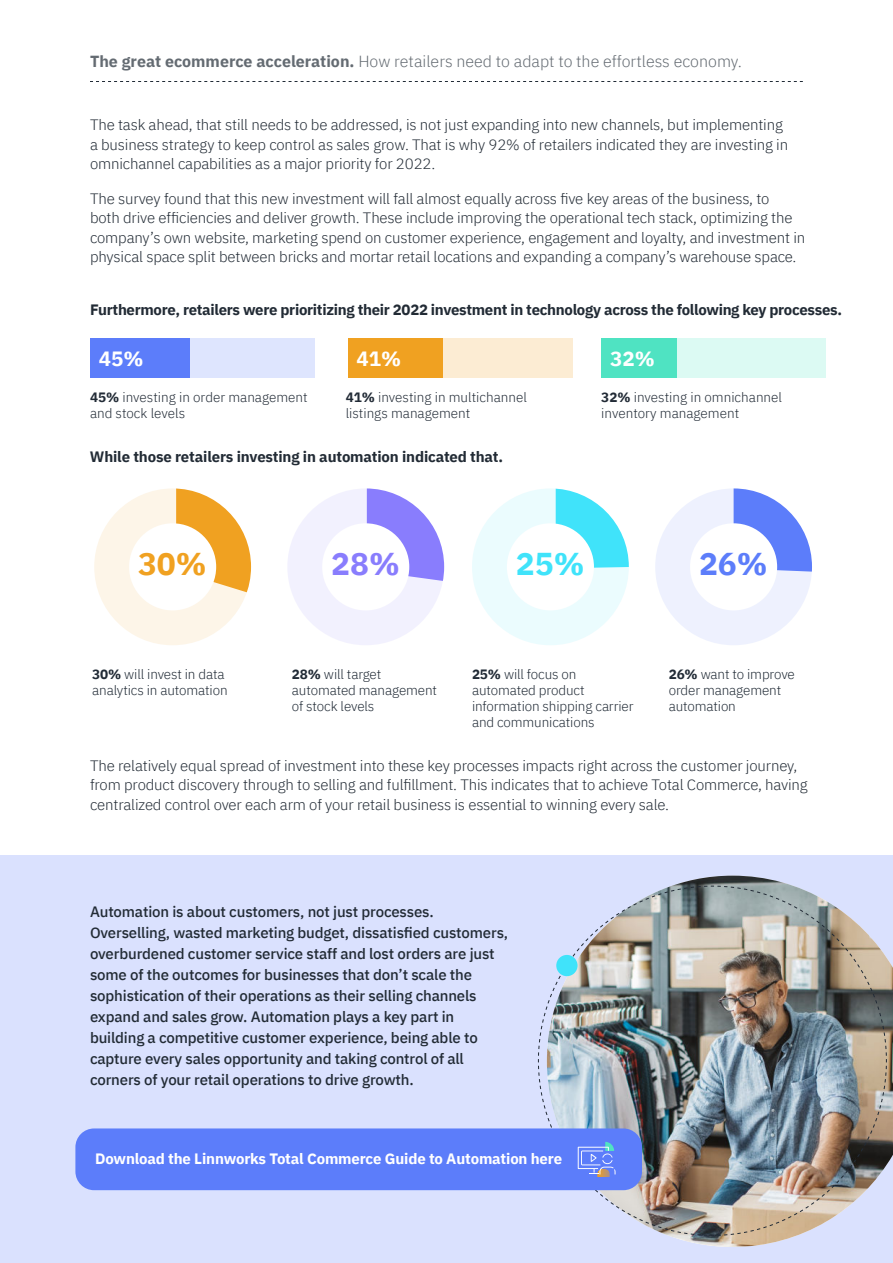
<style>
.page{position:relative;width:893px;height:1263px;background:#fff}
.page>*{position:absolute;margin:0;border:0;box-sizing:border-box;transform-origin:0 0}
.t1{font:700 31.5px "IBM Plex Sans";color:#f0a121}
.t2{font:700 31.5px "IBM Plex Sans";color:#897dfd}
.t3{font:700 31.5px "IBM Plex Sans";color:#40e3fa}
.t4{font:700 31.5px "IBM Plex Sans";color:#5c7dfa}
.t5{font:700 20.55px "IBM Plex Sans";color:#fff}
.t6{font:300 16.05px "IBM Plex Sans";color:#646b72}
.t7{font:300 15px/19.5px "IBM Plex Sans";letter-spacing:-.01em;color:#222b35}
.t8{font:500 15px/21px "IBM Plex Sans";letter-spacing:-.01em;color:#222b35}
.t9{font:700 15px "IBM Plex Sans";letter-spacing:-.02em;color:#222b35}
.t10{font:700 15px "IBM Plex Sans";letter-spacing:-.01em;color:#fff}
.t11{font:300 13.5px/16.2px "IBM Plex Sans";letter-spacing:-.01em;color:#212b36}
.t12{font:300 13.5px/16.2px "IBM Plex Sans";color:#222b36}
.s1{font-weight:700}
</style>
<div class="page">
<svg style="left:90px;top:81px;width:713px;height:1px"></svg>
<div style="left:90px;top:338px;width:22px;height:40px;background:#5c7dfa"></div>
<div style="left:112px;top:338px;width:23px;height:40px;background:#5c7dfa"></div>
<div style="left:135px;top:338px;width:22px;height:40px;background:#5c7dfa"></div>
<div style="left:225px;top:338px;width:22px;height:40px;background:#dee5fe"></div>
<div style="left:157px;top:338px;width:23px;height:40px;background:#5c7dfa"></div>
<div style="left:180px;top:338px;width:22px;height:40px;background:#dee5fe"></div>
<div style="left:202px;top:338px;width:23px;height:40px;background:#dee5fe"></div>
<div style="left:270px;top:338px;width:22px;height:40px;background:#dee5fe"></div>
<div style="left:292px;top:338px;width:22px;height:40px;background:#dee5fe"></div>
<div style="left:247px;top:338px;width:23px;height:40px;background:#dee5fe"></div>
<div style="left:348px;top:338px;width:22px;height:40px;background:#f0a121"></div>
<div style="left:370px;top:338px;width:23px;height:40px;background:#f0a121"></div>
<div style="left:393px;top:338px;width:22px;height:40px;background:#f0a121"></div>
<div style="left:482px;top:338px;width:23px;height:40px;background:#fcecd3"></div>
<div style="left:179px;top:338px;width:11px;height:40px;background:#5c7dfa"></div>
<div style="left:415px;top:338px;width:23px;height:40px;background:#f0a121"></div>
<div style="left:438px;top:338px;width:22px;height:40px;background:#fcecd3"></div>
<div style="left:460px;top:338px;width:22px;height:40px;background:#fcecd3"></div>
<div style="left:527px;top:338px;width:23px;height:40px;background:#fcecd3"></div>
<div style="left:550px;top:338px;width:22px;height:40px;background:#fcecd3"></div>
<div style="left:505px;top:338px;width:22px;height:40px;background:#fcecd3"></div>
<div style="left:434px;top:338px;width:9px;height:40px;background:#f0a121"></div>
<div style="left:601px;top:338px;width:23px;height:40px;background:#4fe3c2"></div>
<div style="left:624px;top:338px;width:22px;height:40px;background:#4fe3c2"></div>
<div style="left:646px;top:338px;width:23px;height:40px;background:#4fe3c2"></div>
<div style="left:736px;top:338px;width:22px;height:40px;background:#dcfaf3"></div>
<div style="left:669px;top:338px;width:22px;height:40px;background:#dcfaf3"></div>
<div style="left:691px;top:338px;width:22px;height:40px;background:#dcfaf3"></div>
<div style="left:713px;top:338px;width:23px;height:40px;background:#dcfaf3"></div>
<div style="left:781px;top:338px;width:22px;height:40px;background:#dcfaf3"></div>
<div style="left:803px;top:338px;width:23px;height:40px;background:#dcfaf3"></div>
<div style="left:758px;top:338px;width:23px;height:40px;background:#dcfaf3"></div>
<div style="left:665px;top:338px;width:12px;height:40px;background:#4fe3c2"></div>
<svg style="left:94px;top:488px;width:158px;height:157px"></svg>
<svg style="left:288px;top:488px;width:157px;height:157px"></svg>
<svg style="left:472px;top:488px;width:340px;height:157px"></svg>
<div style="left:0;top:855px;width:893px;height:408px;background:#dae1fe"></div>
<img style="left:671px;top:876px;width:222px;height:371px">
<div style="left:75px;top:1128px;width:567px;height:62px;background:#5c7dfa;border-radius:19px"></div>
<img style="left:538px;top:885px;width:349px;height:351px">
<p class="t6" style="left:90px;top:54px;width:653px"><span class="s1">The great ecommerce acceleration.</span> How retailers need to adapt to the effortless economy.</p>
<p class="t7" style="left:90px;top:116px;width:700px">The task ahead, that still needs to be addressed, is not just expanding into new channels, but implementing a business strategy to keep control as sales grow. That is why 92% of retailers indicated they are investing in omnichannel capabilities as a major priority for 2022.</p>
<p class="t7" style="left:90px;top:187px;width:717px">The survey found that this new investment will fall almost equally across five key areas of the business, to<br>both drive efficiencies and deliver growth. These include improving the operational tech stack, optimizing the company’s own website, marketing spend on customer experience, engagement and loyalty, and investment in physical space split between bricks and mortar retail locations and expanding a company’s warehouse space.</p>
<p class="t9" style="left:90px;top:298px;width:753px">Furthermore, retailers were prioritizing their 2022 investment in technology across the following key processes.</p>
<h2 class="t5" style="left:99px;top:350px;width:46px">45%</h2>
<h2 class="t5" style="left:357px;top:350px;width:46px">41%</h2>
<h2 class="t5" style="left:610px;top:350px;width:46px">32%</h2>
<p class="t12" style="left:90px;top:390px;width:219px"><span class="s1">45%</span> investing in order management and stock levels</p>
<p class="t12" style="left:346px;top:390px;width:183px"><span class="s1">41%</span> investing in multichannel listings management</p>
<p class="t12" style="left:601px;top:390px;width:182px"><span class="s1">32%</span> investing in omnichannel inventory management</p>
<p class="t9" style="left:90px;top:450px;width:415px">While those retailers investing in automation indicated that.</p>
<h1 class="t1" style="left:138px;top:539px;width:70px">30%</h1>
<h1 class="t2" style="left:331px;top:550px;width:70px">28%</h1>
<h1 class="t3" style="left:516px;top:550px;width:70px">25%</h1>
<h1 class="t4" style="left:699px;top:550px;width:70px">26%</h1>
<p class="t11" style="left:92px;top:667px;width:137px"><span class="s1">30%</span> will invest in data analytics in automation</p>
<p class="t11" style="left:292px;top:667px;width:147px"><span class="s1">28%</span> will target automated management of stock levels</p>
<p class="t11" style="left:472px;top:667px;width:163px"><span class="s1">25%</span> will focus on automated product information shipping carrier and communications</p>
<p class="t11" style="left:669px;top:667px;width:128px"><span class="s1">26%</span> want to improve order management automation</p>
<p class="t7" style="left:90px;top:757px;width:719px">The relatively equal spread of investment into these key processes impacts right across the customer journey, from product discovery through to selling and fulfillment. This indicates that to achieve Total Commerce, having centralized control over each arm of your retail business is essential to winning every sale.</p>
<p class="t8" style="left:90px;top:902px;width:420px">Automation is about customers, not just processes.<br>Overselling, wasted marketing budget, dissatisfied customers, overburdened customer service staff and lost orders are just some of the outcomes for businesses that don’t scale the sophistication of their operations as their selling channels expand and sales grow. Automation plays a key part in building a competitive customer experience, being able to capture every sales opportunity and taking control of all corners of your retail operations to drive growth.</p>
<p class="t10" style="left:95px;top:1153px;width:469px">Download the Linnworks Total Commerce Guide to Automation here</p>
</div>
